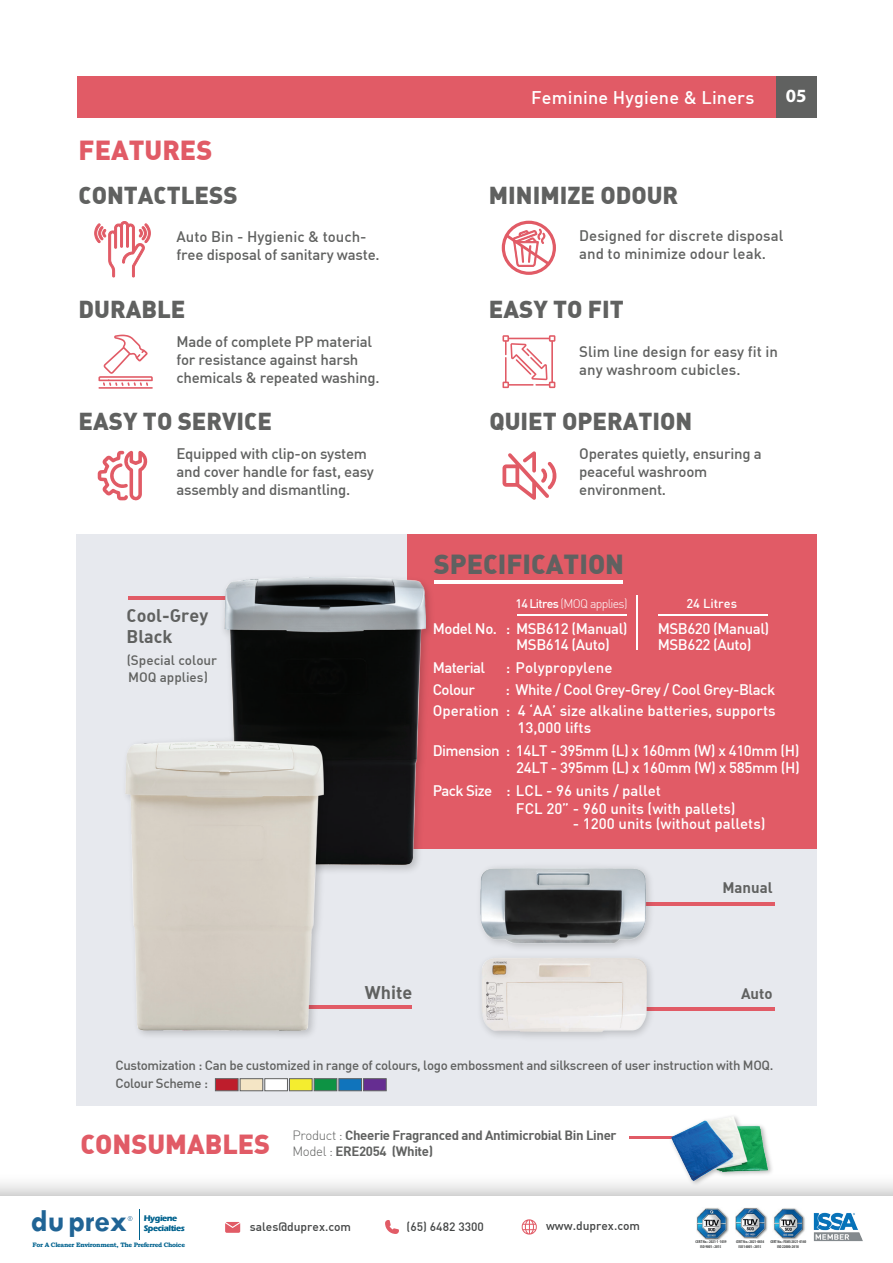
<style>
.page{position:relative;width:893px;height:1263px;background:#fff}
.page>*{position:absolute;margin:0;border:0;box-sizing:border-box;transform-origin:0 0}
.t1{font:700 31.8px "Tw Cen";color:#206495}
.t2{font:900 27px "DIN Alternate";color:#e15b66}
.t3{font:900 27px "DIN Alternate";color:#606160}
.t4{font:900 24px "DIN Alternate";color:#606160}
.t5{font:700 18.75px "Myriad Pro";color:#fff}
.t6{font:500 18px "DIN";letter-spacing:.01em;color:#fff}
.t7{font:18px/21px "DIN Bold Alternate";color:#606160}
.t8{font:500 15px/18px "DIN";letter-spacing:-.02em;color:#606160}
.t9{font:500 15px/22.5px "DIN";letter-spacing:-.025em;color:#fff}
.t10{font:500 15px/21px "DIN";color:#fff;text-align:right}
.t11{font:500 15px/18px "DIN";color:#606160}
.t12{font:15px "DIN Bold Alternate";color:#606160}
.t13{font:500 13.5px/16.4px "DIN";color:#606160}
.t14{font:500 13.2px/18.5px "DIN";letter-spacing:-.025em;color:#606160}
.t15{font:13.2px/16.5px "DIN Bold";letter-spacing:-.025em;color:#606160}
.t16{font:500 12.75px "DIN";color:#fff}
.t17{font:300 12.3px "DIN";letter-spacing:-.055em;color:#fff}
.t18{font:500 12px "DIN";color:#434545}
.t19{font:700 8.55px "Eras ITC";letter-spacing:-.05em;color:#00628e}
.t20{font:700 6.3px "Bookman Old Style";letter-spacing:-.05em;color:#00628e}
.t21{font:700 condensed 4.2px/4.9px "Myriad Pro";letter-spacing:-.01em;color:#434545;text-align:center}
.s1{font-weight:500}
.s2{color:#e15b66}
.s3{font-family:"DIN Alternate";font-weight:300}
</style>
<div class="page">
<div style="left:77px;top:76px;width:740px;height:41px;background:#e15b66"></div>
<div style="left:776px;top:76px;width:41px;height:41px;background:#606160"></div>
<svg style="left:385px;top:1220px;width:14px;height:14px"></svg>
<svg style="left:225px;top:1222px;width:15px;height:11px"></svg>
<svg style="left:521px;top:1219px;width:16px;height:15px"></svg>
<hr style="left:139px;top:1209px;width:1px;height:31px;background:#00628e">
<svg style="left:128px;top:1216px;width:4px;height:5px"></svg>
<div style="left:0;top:1169px;width:893px;height:26px;background:linear-gradient(to bottom,#fff,#dfdfdf)"></div>
<svg style="left:502px;top:335px;width:53px;height:53px"></svg>
<svg style="left:502px;top:451px;width:54px;height:49px"></svg>
<svg style="left:501px;top:220px;width:55px;height:55px"></svg>
<svg style="left:94px;top:221px;width:57px;height:57px"></svg>
<svg style="left:98px;top:450px;width:50px;height:51px"></svg>
<svg style="left:98px;top:335px;width:55px;height:54px"></svg>
<img style="left:813px;top:1212px;width:50px;height:30px">
<img style="left:773px;top:1208px;width:32px;height:32px">
<img style="left:696px;top:1208px;width:33px;height:31px">
<img style="left:736px;top:1208px;width:32px;height:31px">
<div style="left:76px;top:534px;width:740px;height:572px;background:#e7e9ee"></div>
<div style="left:408px;top:534px;width:409px;height:315px;background:#e15b66"></div>
<hr style="left:241px;top:1005px;width:170px;height:4px;background:#e15b66">
<hr style="left:128px;top:596px;width:170px;height:3px;background:#e15b66">
<img style="left:217px;top:570px;width:214px;height:301px">
<img style="left:224px;top:577px;width:201px;height:288px">
<img style="left:143px;top:734px;width:194px;height:302px">
<img style="left:125px;top:737px;width:202px;height:297px">
<hr style="left:613px;top:902px;width:161px;height:4px;background:#e15b66">
<hr style="left:613px;top:1008px;width:161px;height:3px;background:#e15b66">
<img style="left:480px;top:866px;width:167px;height:79px">
<div style="left:215px;top:1078px;width:23px;height:13px;background:#be1d2c;border:1px solid #606161"></div>
<div style="left:240px;top:1078px;width:23px;height:13px;background:#f4e5c5;border:1px solid #606161"></div>
<div style="left:265px;top:1078px;width:23px;height:13px;background:#fff;border:1px solid #606161"></div>
<div style="left:289px;top:1078px;width:23px;height:13px;background:#f4ed2f;border:1px solid #606161"></div>
<div style="left:314px;top:1078px;width:23px;height:13px;background:#0d9344;border:1px solid #606161"></div>
<div style="left:339px;top:1078px;width:23px;height:13px;background:#1074bc;border:1px solid #606161"></div>
<div style="left:363px;top:1078px;width:23px;height:13px;background:#652d91;border:1px solid #606161"></div>
<hr style="left:434px;top:580px;width:189px;height:4px;background:#fff">
<hr style="left:517px;top:614px;width:110px;height:1px;background:#fff">
<hr style="left:658px;top:614px;width:110px;height:1px;background:#fff">
<hr style="left:636px;top:596px;width:2px;height:54px;background:#fff">
<img style="left:492px;top:955px;width:167px;height:82px">
<img style="left:481px;top:957px;width:167px;height:77px">
<hr style="left:630px;top:1136px;width:83px;height:2px;background:#e15b66">
<img style="left:667px;top:1138px;width:109px;height:51px">
<img style="left:671px;top:1116px;width:97px;height:65px">
<h2 class="t2" style="left:79px;top:132px;width:135px">FEATURES</h2>
<h3 class="t4" style="left:79px;top:179px;width:161px">CONTACTLESS</h3>
<p class="t8" style="left:176px;top:227px;width:205px">Auto Bin - Hygienic &amp; touch&shy;free disposal of sanitary waste.</p>
<h3 class="t4" style="left:79px;top:294px;width:108px">DURABLE</h3>
<p class="t8" style="left:176px;top:332px;width:204px">Made of complete PP material for resistance against harsh chemicals &amp; repeated washing.</p>
<h3 class="t4" style="left:79px;top:405px;width:195px">EASY TO SERVICE</h3>
<p class="t8" style="left:176px;top:444px;width:199px">Equipped with clip-on system and cover handle for fast, easy assembly and dismantling.</p>
<p class="t7" style="left:127px;top:604px;width:83px">Cool-Grey<br>Black</p>
<p class="t13" style="left:127px;top:652px;width:92px">(Special colour<br>MOQ applies)</p>
<p class="t6" style="left:531px;top:86px;width:225px">Feminine Hygiene &amp; Liners</p>
<p class="t5" style="left:786px;top:83px;width:22px">05</p>
<h3 class="t4" style="left:489px;top:179px;width:191px">MINIMIZE ODOUR</h3>
<p class="t11" style="left:579px;top:226px;width:206px">Designed for discrete disposal and to minimize odour leak.</p>
<h3 class="t4" style="left:489px;top:294px;width:137px">EASY TO FIT</h3>
<p class="t11" style="left:579px;top:342px;width:200px">Slim line design for easy fit in any washroom cubicles.</p>
<h3 class="t4" style="left:489px;top:405px;width:204px">QUIET OPERATION</h3>
<p class="t8" style="left:579px;top:444px;width:184px">Operates quietly, ensuring a peaceful washroom environment.</p>
<h2 class="t3" style="left:434px;top:546px;width:192px">SPECIFICATION</h2>
<p class="t17" style="left:515px;top:596px;width:113px"><span class="s1">14 Litres</span> (MOQ applies)</p>
<p class="t16" style="left:686px;top:595px;width:52px">24 Litres</p>
<p class="t9" style="left:516px;top:619px;width:255px;line-height:16.5px;text-indent:-83px">Model No. : MSB612 (Manual) <span class="s2">/</span> MSB620 (Manual)<br>MSB614 (Auto)</p>
<p class="t9" style="left:636px;top:633px;width:117px"><span class="s2">/</span> MSB622 (Auto)</p>
<p class="t9" style="left:433px;top:655px;width:54px">Material</p>
<p class="t10" style="left:506px;top:656px;width:108px">: Polypropylene</p>
<p class="t9" style="left:433px;top:678px;width:44px">Colour</p>
<p class="t10" style="left:433px;top:679px;width:344px">: White / Cool Grey-Grey / Cool Grey-Black<br>Operation : 4 ‘AA’ size alkaline batteries, supports</p>
<p class="t9" style="left:433px;top:716px;width:368px;text-indent:85px">13,000 lifts<br>Dimension : 14LT - 395mm (L) x 160mm (W) x 410mm (H)</p>
<p class="t9" style="left:433px;top:756px;width:369px;text-indent:83px">24LT - 395mm (L) x 160mm (W) x 585mm (H)<br>Pack Size : LCL - 96 units / pallet</p>
<p class="t10" style="left:516px;top:797px;width:221px">FCL 20” - 960 units (with pallets)</p>
<p class="t10" style="left:573px;top:813px;width:194px">- 1200 units (without pallets)</p>
<p class="t12" style="left:722px;top:878px;width:52px">Manual</p>
<p class="t7" style="left:365px;top:981px;width:49px">White</p>
<p class="t12" style="left:741px;top:984px;width:33px">Auto</p>
<p class="t14" style="left:115px;top:1055px;width:659px">Customization : Can be customized in range of colours, logo embossment and silkscreen of user instruction with MOQ.<br>Colour Scheme :</p>
<h2 class="t2" style="left:80px;top:1126px;width:191px">CONSUMABLES</h2>
<p class="t15" style="left:292px;top:1126px;width:326px"><span class="s3">Product :</span> Cheerie Fragranced and Antimicrobial Bin Liner<br><span class="s3">Model :</span> ERE2054 (White)</p>
<h1 class="t1" style="left:31px;top:1202px;width:97px">duprex</h1>
<p class="t19" style="left:144px;top:1213px;width:35px">Hygiene</p>
<p class="t19" style="left:144px;top:1223px;width:43px">Specialties</p>
<p class="t20" style="left:32px;top:1240px;width:154px">For A Cleaner Environment, The Preferred Choice</p>
<p class="t18" style="left:250px;top:1219px;width:103px">sales@duprex.com</p>
<p class="t18" style="left:407px;top:1219px;width:79px">(65) 6482 3300</p>
<p class="t18" style="left:546px;top:1218px;width:96px">www.duprex.com</p>
<p class="t21" style="left:696px;top:1239px;width:33px">CERT No.: 2021-1-1039<br>ISO 9001 : 2015</p>
<p class="t21" style="left:736px;top:1239px;width:30px">CERT No.: 2021-0834<br>ISO 14001 : 2015</p>
<p class="t21" style="left:770px;top:1239px;width:37px">CERT No.: FSMS-2021-0140<br>ISO 22000: 2018</p>
</div>
